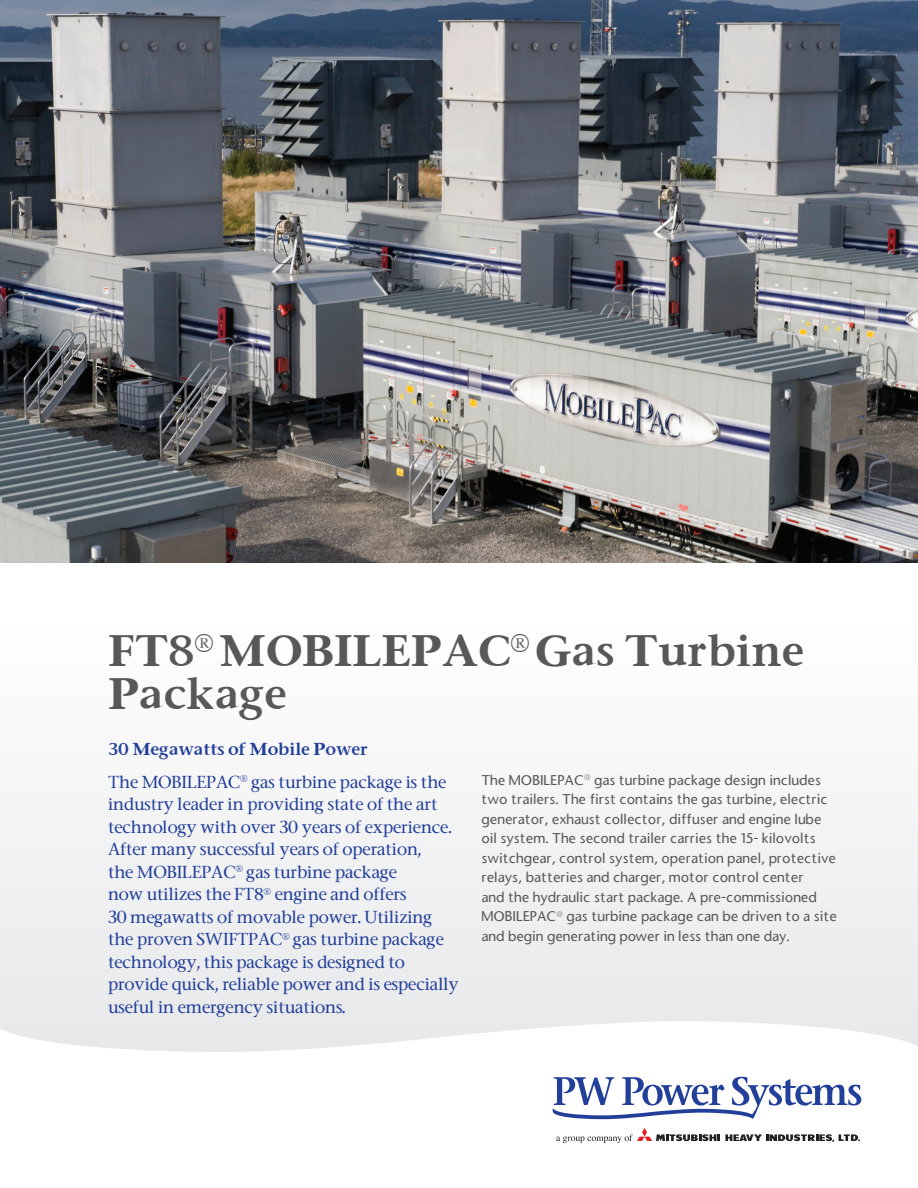
<style>
.page{position:relative;width:918px;height:1188px;background:#fff}
.page>*{position:absolute;margin:0;border:0;box-sizing:border-box;transform-origin:0 0}
.X-Page-Title{font:42px/43.5px "Stone Serif Semi Boold";color:#57585a}
.X-Intro-Copy{font:500 16.5px/22.5px "Stone Serif";letter-spacing:-.005em;color:#223f99}
.X-Head-02{font:16.5px "Stone Serif Semi Boold";letter-spacing:-.005em;color:#223f99}
.X-Copy{font:500 13.5px/19.5px "Stone Sans";color:#57585a}
</style>
<div class="page">
<div style="left:0;top:624px;width:918px;height:454px;background:#f4f4f5"></div>
<img style="left:0;top:0;width:918px;height:562px">
<svg style="left:0;top:1015px;width:918px;height:18px;fill:#e9eaeb"></svg>
<svg style="left:0;top:1033px;width:918px;height:111px"></svg>
<svg style="left:556px;top:1128px;width:304px;height:15px"></svg>
<svg style="left:553px;top:1077px;width:308px;height:42px"></svg>
<p class="X-Page-Title" style="left:109px;top:628px;width:697px">FT8<sup>®</sup> MOBILEPAC<sup>®</sup> Gas Turbine<br>Package</p>
<p class="X-Head-02" style="left:109px;top:738px;width:261px">30 Megawatts of Mobile Power</p>
<p class="X-Intro-Copy" style="left:108px;top:771px;width:352px">The MOBILEPAC<sup>®</sup> gas turbine package is the industry leader in providing state of the art technology with over 30 years of experience.<br>After many successful years of operation,<br>the MOBILEPAC<sup>®</sup> gas turbine package<br>now utilizes the FT8<sup>®</sup> engine and offers<br>30 megawatts of movable power. Utilizing the proven SWIFTPAC<sup>®</sup> gas turbine package technology, this package is designed to provide quick, reliable power and is especially useful in emergency situations.</p>
<p class="X-Copy" style="left:482px;top:770px;width:357px">The MOBILEPAC<sup>®</sup> gas turbine package design includes two trailers. The first contains the gas turbine, electric generator, exhaust collector, diffuser and engine lube oil system. The second trailer carries the 15- kilovolts switchgear, control system, operation panel, protective relays, batteries and charger, motor control center<br>and the hydraulic start package. A pre-commissioned MOBILEPAC<sup>®</sup> gas turbine package can be driven to a site and begin generating power in less than one day.</p>
</div>
